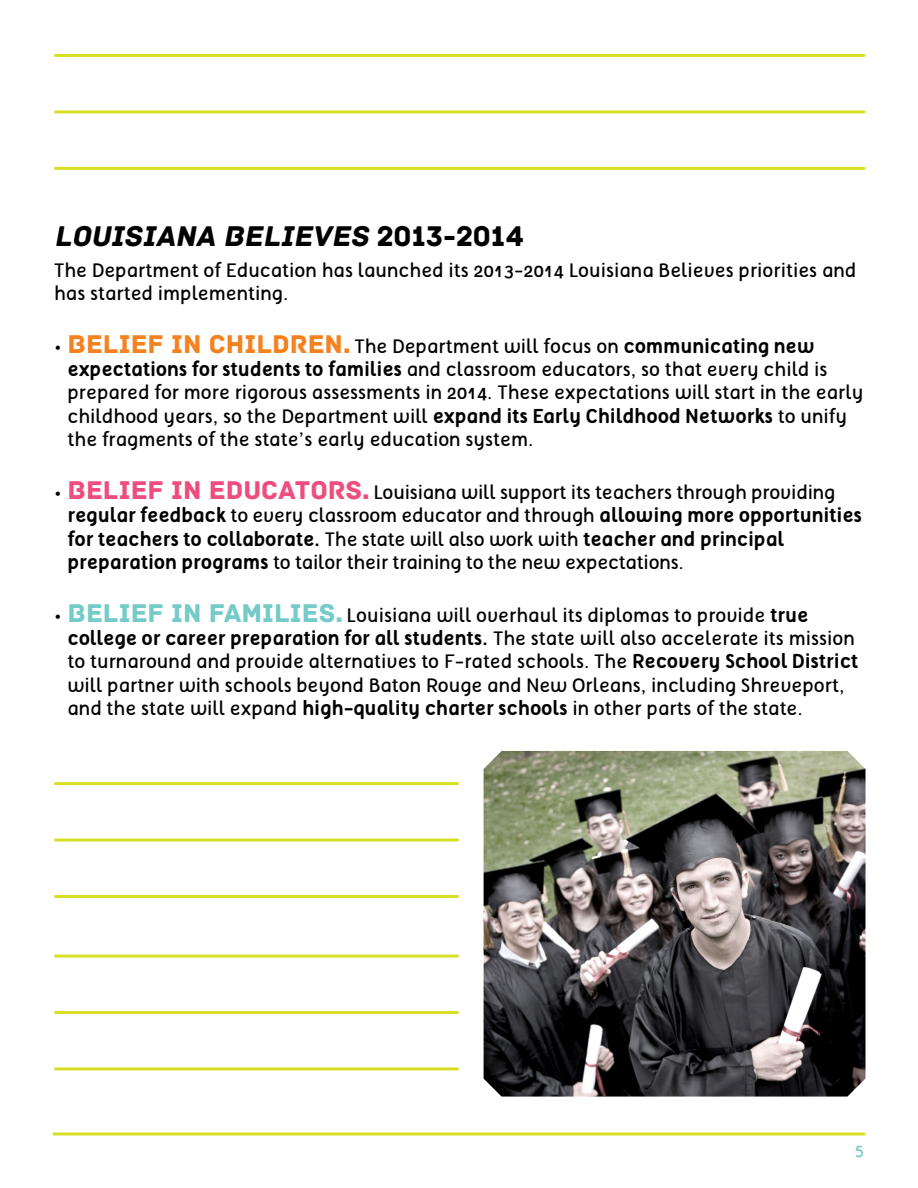
<style>
.page{position:relative;width:918px;height:1188px;background:#fff}
.page>*{position:absolute;margin:0;border:0;box-sizing:border-box;transform-origin:0 0}
.Subhead{font:italic 30px "Archive";color:#000}
.Tab{font:19.5px/23.4px "Tellural";color:#000}
.t1{font:18px "Tellural";color:#74cbc8}
.s1{font-style:normal}
.s2{font-family:"Quicksand";font-weight:700;font-size:15px}
.s3{font-family:"Archive";font-size:27px;color:#f58220}
.s4{font-weight:700}
.s5{font-family:"Archive";font-size:27px;color:#ef4d7d}
.s6{font-family:"Archive";font-size:27px;color:#74cbc8}
</style>
<div class="page">
<svg style="left:54px;top:1132px;width:810px;height:4px;background:#e0e659"></svg>
<img style="left:484px;top:751px;width:382px;height:346px">
<hr style="left:56px;top:54px;width:808px;height:3px;background:#d7df23">
<hr style="left:56px;top:110px;width:808px;height:3px;background:#d7df23">
<hr style="left:56px;top:167px;width:808px;height:3px;background:#d7df23">
<hr style="left:56px;top:782px;width:402px;height:3px;background:#d7df23">
<hr style="left:56px;top:839px;width:402px;height:3px;background:#d7df23">
<hr style="left:56px;top:895px;width:402px;height:3px;background:#d7df23">
<hr style="left:56px;top:955px;width:402px;height:3px;background:#d7df23">
<hr style="left:56px;top:1011px;width:402px;height:3px;background:#d7df23">
<hr style="left:56px;top:1067px;width:402px;height:3px;background:#d7df23">
<p class="Subhead" style="left:54px;top:219px;width:472px">LOUISIANA BELIEVES <span class="s1">2 0 1 3 - 2 0 1 4</span></p>
<p class="Tab" style="left:54px;top:258px;width:804px">The Department of Education has launched its 2013-2014 Louisiana Believes priorities and has started implementing.</p>
<p class="Tab" style="left:68px;top:334px;width:798px;text-indent:-14px"><span class="s2">•</span> <span class="s3">BELIEF IN CHILDREN.</span> The Department will focus on <span class="s4">communicating new expectations for students to families</span> and classroom educators, so that every child is prepared for more rigorous assessments in 2014. These expectations will start in the early childhood years, so the Department will <span class="s4">expand its Early Childhood Networks</span> to unify the fragments of the state’s early education system.</p>
<p class="Tab" style="left:68px;top:481px;width:796px;text-indent:-14px"><span class="s2">•</span> <span class="s5">BELIEF IN EDUCATORS.</span> Louisiana will support its teachers through providing <span class="s4">regular feedback</span> to every classroom educator and through <span class="s4">allowing more opportunities for teachers to collaborate.</span> The state will also work with <span class="s4">teacher and principal preparation programs</span> to tailor their training to the new expectations.</p>
<p class="Tab" style="left:68px;top:603px;width:792px;text-indent:-14px"><span class="s2">•</span> <span class="s6">BELIEF IN FAMILIES.</span> Louisiana will overhaul its diplomas to provide <span class="s4">true college or career preparation for all students.</span> The state will also accelerate its mission to turnaround and provide alternatives to F-rated schools. The <span class="s4">Recovery School District </span>will partner with schools beyond Baton Rouge and New Orleans, including Shreveport, and the state will expand <span class="s4">high-quality charter schools</span> in other parts of the state.</p>
<p class="t1" style="left:855px;top:1140px;width:11px">5</p>
</div>
